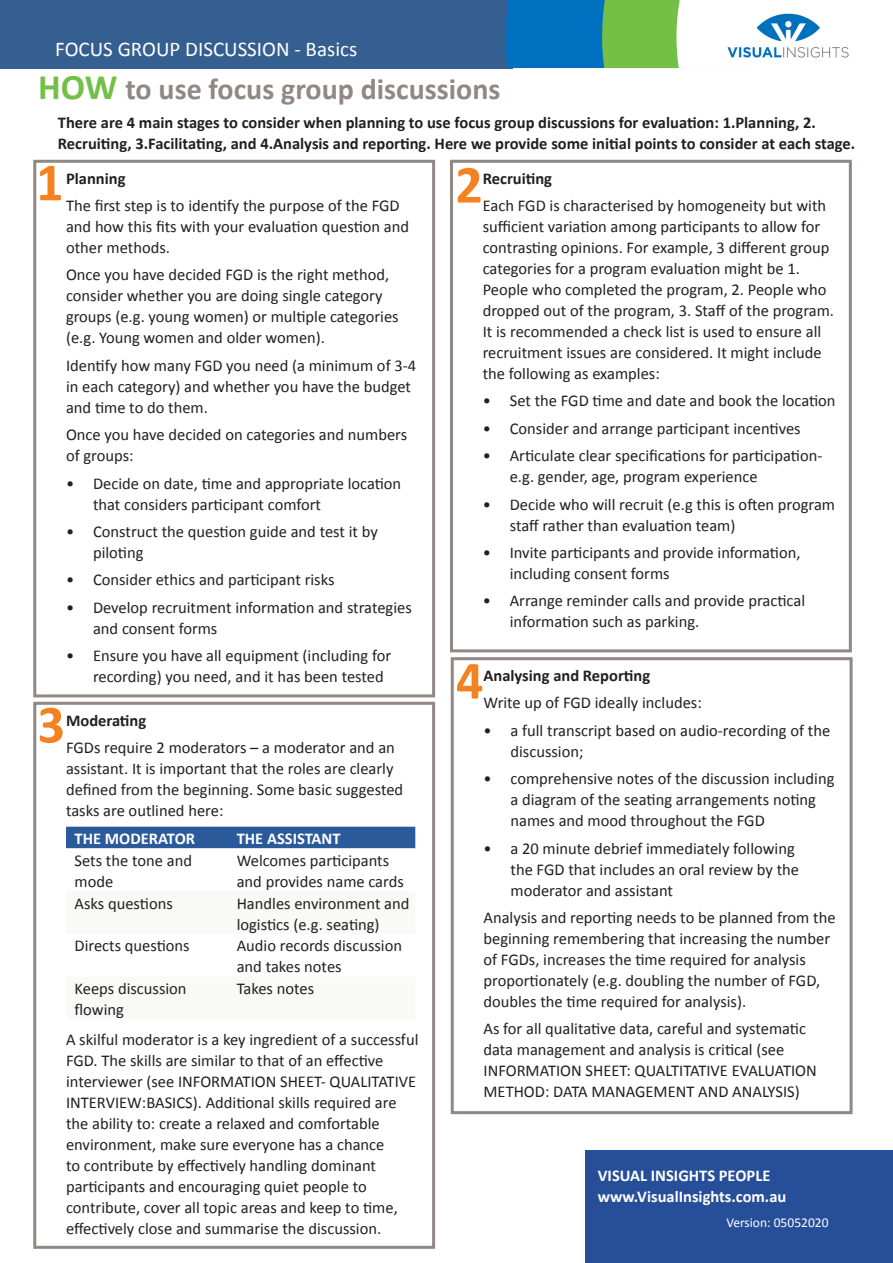
<style>
.page{position:relative;width:893px;height:1263px;background:#fff}
.page>*{position:absolute;margin:0;border:0;box-sizing:border-box;transform-origin:0 0}
.numbered_body_parra{font:700 54px "Calibri";color:#f58220}
.grey_heading{font:700 30px "Calibri";color:#918883}
.Page_2_header{font:21px "Calibri";color:#fff}
.body_text{font:16.5px/21px "Calibri";color:#231f20}
.body_text-2{font:700 16.5px/21px "Calibri";color:#231f20}
.numbered_body_parra-2{font:16.5px/21px "Calibri";color:#231f20}
.numbered_body_parra-3{font:700 16.5px "Calibri";color:#fff}
.numbered_body_parra-4{font:13.5px "Calibri";color:#fff}
.s1{font-size:36px;color:#74bf45}
</style>
<div class="page">
<div style="left:0;top:0;width:512px;height:68px;background:#355f91"></div>
<svg style="left:506px;top:0;width:174px;height:68px;background:#34938b"></svg>
<img style="left:727px;top:13px;width:122px;height:45px">
<div style="left:585px;top:1151px;width:308px;height:112px;background:#274f99"></div>
<div style="left:33px;top:160px;width:402px;height:537px;border:3px solid #918883"></div>
<div style="left:450px;top:160px;width:402px;height:492px;border:3px solid #918883"></div>
<div style="left:66px;top:827px;width:349px;height:22px;background:#2b5a9a"></div>
<div style="left:33px;top:702px;width:402px;height:547px;border:3px solid #918883"></div>
<div style="left:451px;top:657px;width:402px;height:457px;border:3px solid #918883"></div>
<p class="Page_2_header" style="left:55px;top:36px;width:303px">FOCUS GROUP DISCUSSION - Basics</p>
<p class="grey_heading" style="left:38px;top:70px;width:464px"><span class="s1">HOW</span> to use focus group discussions</p>
<p class="body_text-2" style="left:58px;top:112px;width:799px">There are 4 main stages to consider when planning to use focus group discussions for evaluation: 1.Planning, 2.<br>Recruiting, 3.Facilitating, and 4.Analysis and reporting. Here we provide some initial points to consider at each stage.</p>
<p class="numbered_body_parra" style="left:36px;top:148px;width:29px">1</p>
<p class="body_text-2" style="left:483px;top:168px;width:71px">Recruiting</p>
<p class="body_text" style="left:483px;top:195px;width:353px">Each FGD is characterised by homogeneity but with sufficient variation among participants to allow for contrasting opinions. For example, 3 different group categories for a program evaluation might be 1.<br>People who completed the program, 2. People who dropped out of the program, 3. Staff of the program.<br>It is recommended a check list is used to ensure all recruitment issues are considered. It might include the following as examples:</p>
<p class="body_text" style="left:483px;top:390px;width:354px">• Set the FGD time and date and book the location</p>
<p class="body_text" style="left:483px;top:418px;width:319px">• Consider and arrange participant incentives</p>
<p class="body_text" style="left:510px;top:445px;width:314px;text-indent:-27px">• Articulate clear specifications for participation&shy;e.g. gender, age, program experience</p>
<p class="body_text" style="left:510px;top:494px;width:327px;text-indent:-27px">• Decide who will recruit (e.g this is often program staff rather than evaluation team)</p>
<p class="body_text" style="left:510px;top:542px;width:292px;text-indent:-27px">• Invite participants and provide information, including consent forms</p>
<p class="body_text" style="left:510px;top:590px;width:297px;text-indent:-27px">• Arrange reminder calls and provide practical information such as parking.</p>
<p class="numbered_body_parra" style="left:455px;top:150px;width:29px">2</p>
<p class="body_text-2" style="left:66px;top:168px;width:61px">Planning</p>
<p class="body_text" style="left:66px;top:195px;width:345px">The first step is to identify the purpose of the FGD and how this fits with your evaluation question and other methods.</p>
<p class="body_text" style="left:66px;top:264px;width:334px">Once you have decided FGD is the right method, consider whether you are doing single category groups (e.g. young women) or multiple categories (e.g. Young women and older women).</p>
<p class="body_text" style="left:66px;top:355px;width:352px">Identify how many FGD you need (a minimum of 3-4 in each category) and whether you have the budget and time to do them.</p>
<p class="body_text" style="left:66px;top:424px;width:343px">Once you have decided on categories and numbers of groups:</p>
<p class="body_text" style="left:93px;top:473px;width:310px;text-indent:-27px">• Decide on date, time and appropriate location that considers participant comfort</p>
<p class="body_text" style="left:93px;top:521px;width:286px;text-indent:-27px">• Construct the question guide and test it by piloting</p>
<p class="body_text" style="left:66px;top:569px;width:270px">• Consider ethics and participant risks</p>
<p class="body_text" style="left:93px;top:597px;width:320px;text-indent:-27px">• Develop recruitment information and strategies and consent forms</p>
<p class="body_text" style="left:93px;top:645px;width:300px;text-indent:-27px">• Ensure you have all equipment (including for recording) you need, and it has been tested</p>
<p class="numbered_body_parra" style="left:456px;top:646px;width:29px">4</p>
<p class="body_text-2" style="left:483px;top:665px;width:168px">Analysing and Reporting</p>
<p class="body_text" style="left:483px;top:692px;width:220px">Write up of FGD ideally includes:</p>
<p class="body_text" style="left:510px;top:720px;width:321px;text-indent:-27px">• a full transcript based on audio-recording of the discussion;</p>
<p class="body_text" style="left:510px;top:768px;width:325px;text-indent:-27px">• comprehensive notes of the discussion including a diagram of the seating arrangements noting names and mood throughout the FGD</p>
<p class="body_text" style="left:510px;top:838px;width:290px;text-indent:-27px">• a 20 minute debrief immediately following the FGD that includes an oral review by the moderator and assistant</p>
<p class="body_text" style="left:483px;top:907px;width:354px">Analysis and reporting needs to be planned from the beginning remembering that increasing the number of FGDs, increases the time required for analysis proportionately (e.g. doubling the number of FGD, doubles the time required for analysis).</p>
<p class="body_text" style="left:483px;top:1018px;width:335px">As for all qualitative data, careful and systematic data management and analysis is critical (see INFORMATION SHEET: QUALTITATIVE EVALUATION METHOD: DATA MANAGEMENT AND ANALYSIS)</p>
<p class="numbered_body_parra" style="left:38px;top:690px;width:29px">3</p>
<p class="body_text-2" style="left:66px;top:710px;width:82px">Moderating</p>
<p class="body_text" style="left:66px;top:737px;width:339px">FGDs require 2 moderators – a moderator and an assistant. It is important that the roles are clearly defined from the beginning. Some basic suggested tasks are outlined here:</p>
<p class="numbered_body_parra-3" style="left:75px;top:828px;width:122px">THE MODERATOR</p>
<p class="numbered_body_parra-3" style="left:237px;top:828px;width:105px">THE ASSISTANT</p>
<p class="numbered_body_parra-2" style="left:75px;top:850px;width:119px">Sets the tone and mode</p>
<p class="numbered_body_parra-2" style="left:237px;top:850px;width:169px">Welcomes participants and provides name cards</p>
<p class="numbered_body_parra-2" style="left:75px;top:893px;width:100px">Asks questions</p>
<p class="numbered_body_parra-2" style="left:237px;top:893px;width:174px">Handles environment and logistics (e.g. seating)</p>
<p class="numbered_body_parra-2" style="left:75px;top:935px;width:117px">Directs questions</p>
<p class="numbered_body_parra-2" style="left:237px;top:935px;width:167px">Audio records discussion and takes notes</p>
<p class="numbered_body_parra-2" style="left:75px;top:978px;width:114px">Keeps discussion flowing</p>
<p class="numbered_body_parra-2" style="left:237px;top:978px;width:79px">Takes notes</p>
<p class="body_text" style="left:66px;top:1029px;width:354px">A skilful moderator is a key ingredient of a successful FGD. The skills are similar to that of an effective interviewer (see INFORMATION SHEET- QUALITATIVE INTERVIEW:BASICS). Additional skills required are the ability to: create a relaxed and comfortable environment, make sure everyone has a chance<br>to contribute by effectively handling dominant participants and encouraging quiet people to contribute, cover all topic areas and keep to time, effectively close and summarise the discussion.</p>
<p class="numbered_body_parra-3" style="left:598px;top:1165px;width:174px">VISUAL INSIGHTS PEOPLE</p>
<p class="numbered_body_parra-3" style="left:598px;top:1186px;width:190px">www.VisualInsights.com.au</p>
<p class="numbered_body_parra-4" style="left:726px;top:1214px;width:104px">Version: 05052020</p>
</div>
